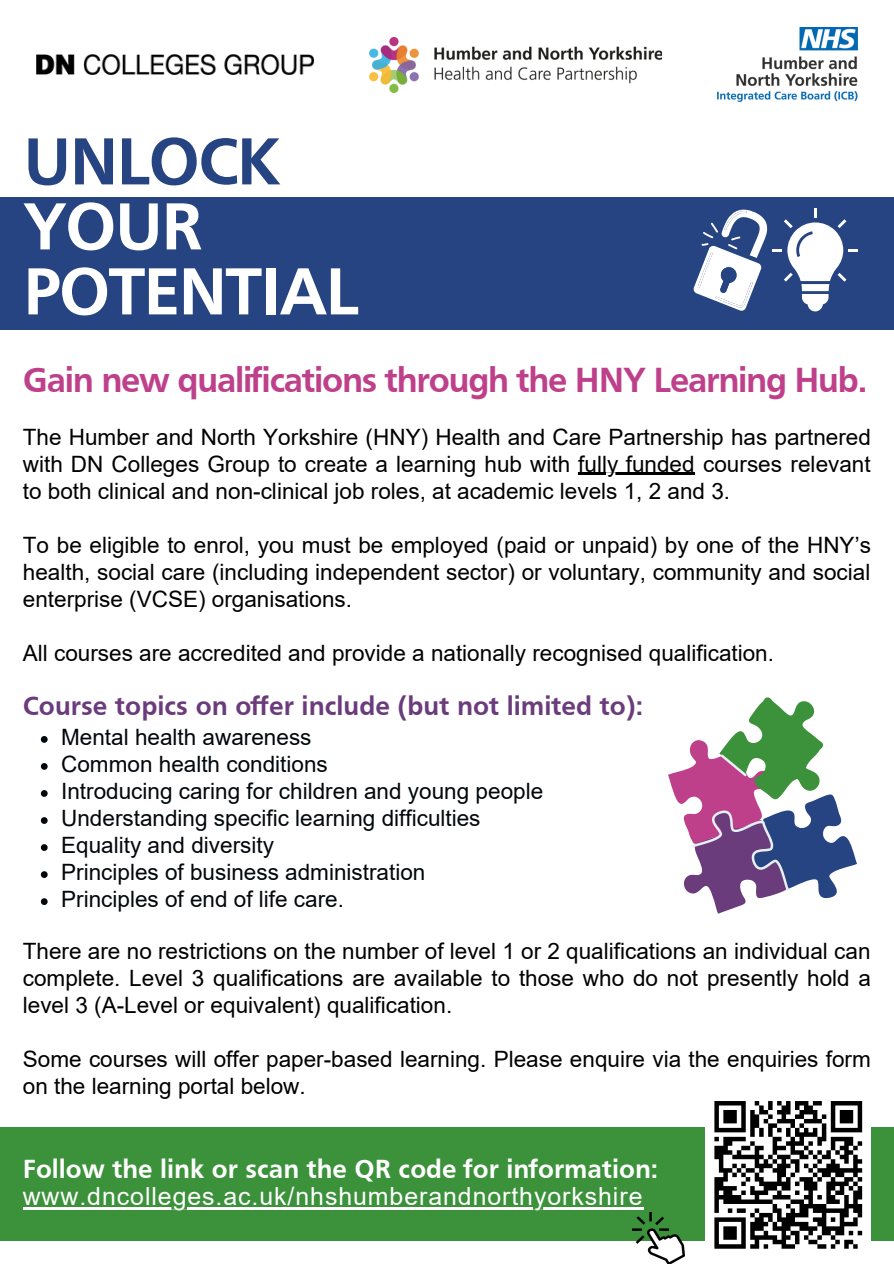
<style>
.page{position:relative;width:894px;height:1264px;background:#fff}
.page>*{position:absolute;margin:0;border:0;box-sizing:border-box;transform-origin:0 0}
.t1{font:700 69px/64.9px "Frutiger";letter-spacing:-.03em;color:#fff}
.t2{font:700 69px "Frutiger";letter-spacing:-.03em;color:#274482}
.t3{font:700 36px "Frutiger";letter-spacing:-.035em;color:#bf408a}
.t4{font:700 27.3px "Frutiger";color:#6b3c7c}
.t5{font:700 27.15px "Frutiger";color:#fff}
.t6{font:24.9px "Arial";letter-spacing:.035em;color:#fff}
.t7{font:22.5px/27px "Arial";color:#000;text-align:justify}
.t8{font:22.5px/27px "Arial";color:#01070a}
.s1{color:#274482}
</style>
<div class="page">
<div style="left:0;top:197px;width:893px;height:132px;background:#274482"></div>
<svg style="left:693px;top:208px;width:164px;height:103px"></svg>
<svg style="left:41px;top:736px;width:7px;height:6px"></svg>
<svg style="left:41px;top:763px;width:7px;height:6px"></svg>
<svg style="left:41px;top:790px;width:7px;height:6px"></svg>
<svg style="left:41px;top:817px;width:7px;height:6px"></svg>
<svg style="left:41px;top:844px;width:7px;height:7px"></svg>
<svg style="left:41px;top:871px;width:7px;height:7px"></svg>
<svg style="left:41px;top:898px;width:7px;height:7px"></svg>
<svg style="left:668px;top:697px;width:188px;height:216px"></svg>
<hr style="left:578px;top:473px;width:116px;height:2px;background:#000">
<div style="left:0;top:1126px;width:892px;height:114px;background:#3b923a"></div>
<hr style="left:23px;top:1206px;width:620px;height:3px;background:#fff">
<img style="left:632px;top:1212px;width:52px;height:51px">
<div style="left:705px;top:1092px;width:165px;height:165px;background:#fff"></div>
<svg style="left:714px;top:1101px;width:149px;height:148px"></svg>
<img style="left:370px;top:37px;width:291px;height:55px">
<img style="left:37px;top:55px;width:276px;height:19px">
<img style="left:717px;top:27px;width:140px;height:75px">
<h1 class="t2" style="left:23px;top:134px;width:259px">UNLOCK</h1>
<h1 class="t1" style="left:23px;top:199px;width:354px">YOUR<br>POTENTIAL<span class="s1">.</span></h1>
<h2 class="t3" style="left:23px;top:366px;width:845px">Gain new qualifications through the HNY Learning Hub.</h2>
<p class="t7" style="left:23px;top:423px;width:849px">The Humber and North Yorkshire (HNY) Health and Care Partnership has partnered with DN Colleges Group to create a learning hub with fully funded courses relevant to both clinical and non-clinical job roles, at academic levels 1, 2 and 3.</p>
<p class="t7" style="left:23px;top:531px;width:849px">To be eligible to enrol, you must be employed (paid or unpaid) by one of the HNY’s health, social care (including independent sector) or voluntary, community and social enterprise (VCSE) organisations.</p>
<p class="t7" style="left:23px;top:639px;width:752px">All courses are accredited and provide a nationally recognised qualification.</p>
<p class="t4" style="left:23px;top:695px;width:621px">Course topics on offer include (but not limited to):</p>
<p class="t8" style="left:61px;top:723px;width:483px">Mental health awareness<br>Common health conditions<br>Introducing caring for children and young people Understanding specific learning difficulties Equality and diversity<br>Principles of business administration<br>Principles of end of life care.</p>
<p class="t7" style="left:23px;top:937px;width:849px">There are no restrictions on the number of level 1 or 2 qualifications an individual can complete. Level 3 qualifications are available to those who do not presently hold a level 3 (A-Level or equivalent) qualification.</p>
<p class="t7" style="left:23px;top:1045px;width:849px">Some courses will offer paper-based learning. Please enquire via the enquiries form on the learning portal below.</p>
<p class="t5" style="left:23px;top:1158px;width:636px">Follow the link or scan the QR code for information:</p>
<p class="t6" style="left:23px;top:1182px;width:621px">www.dncolleges.ac.uk/nhshumberandnorthyorkshire</p>
</div>
